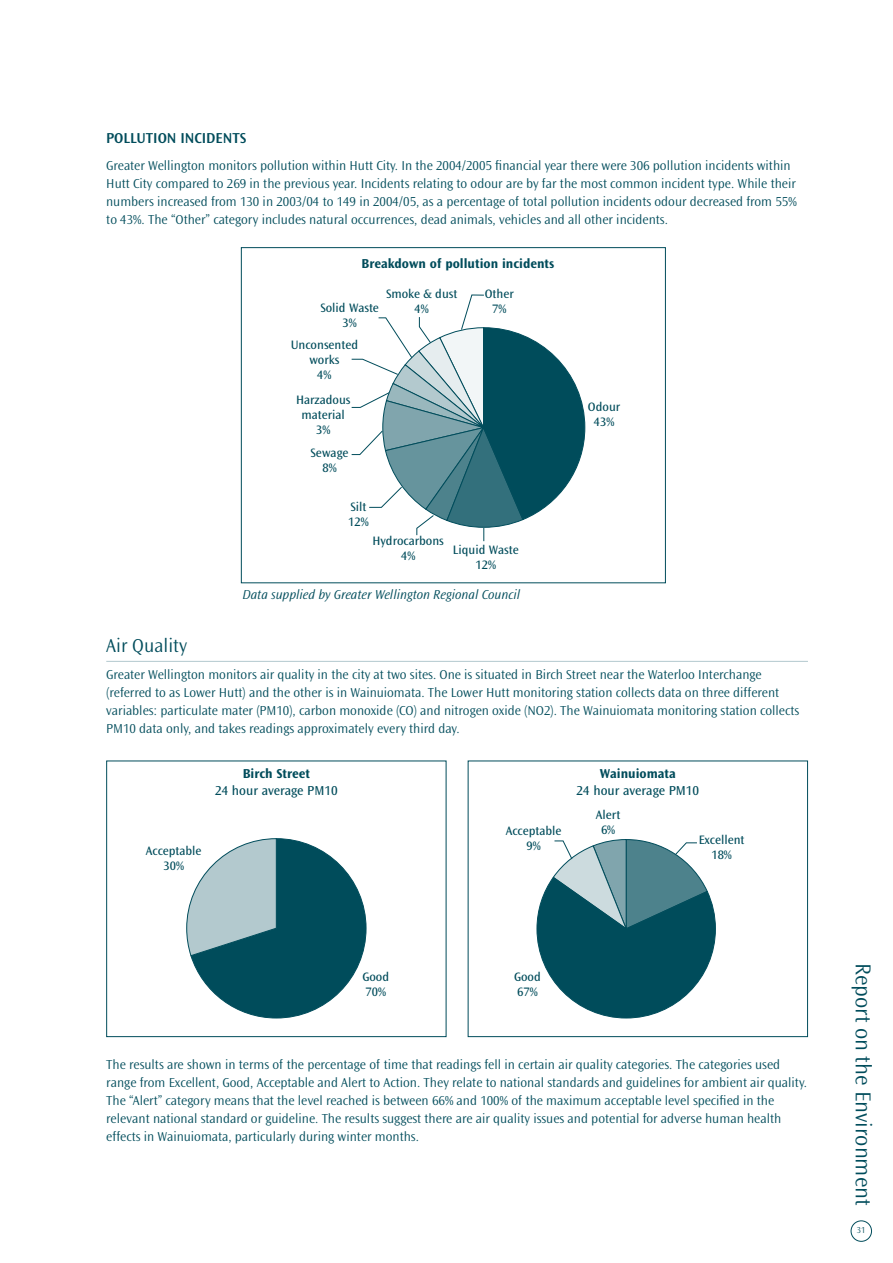
<style>
.page{position:relative;width:893px;height:1263px;background:#fff}
.page>*{position:absolute;margin:0;border:0;box-sizing:border-box;transform-origin:0 0}
.t1{font:300 22.5px "Ocean Sans";color:#004c5b}
.t2{font:300 19.5px "Ocean Sans";color:#004c5b}
.t3{font:600 15px "Ocean Sans";color:#004c5b}
.t4{font:300 13.5px/18px "Ocean Sans";color:#004c5b}
.t5{font:700 13.5px "Ocean Sans";color:#004c5b}
.t6{font:italic 300 13.5px "Ocean Sans";color:#004c5b}
.t7{font:13.5px "Ocean Sans";color:#004c5b}
.t8{font:12.75px/15px "Ocean Sans";color:#004c5b;text-align:center}
.t9{font:300 9px "Ocean Sans";color:#004c5b}
</style>
<div class="page">
<div style="left:851px;top:1220px;width:21px;height:22px;border:1px solid #004c5b;border-radius:50%"></div>
<div style="left:241px;top:247px;width:425px;height:336px;border:1px solid #004c5b"></div>
<svg style="left:351px;top:295px;width:235px;height:246px"></svg>
<hr style="left:106px;top:661px;width:702px;height:1px;background:#b3c9ce">
<div style="left:106px;top:760px;width:340px;height:277px;border:1px solid #004c5b"></div>
<svg style="left:186px;top:838px;width:181px;height:181px"></svg>
<div style="left:468px;top:760px;width:340px;height:277px;border:1px solid #004c5b"></div>
<svg style="left:536px;top:839px;width:180px;height:180px"></svg>
<p class="t3" style="left:106px;top:130px;width:39px">POLLUTION</p>
<p class="t3" style="left:180px;top:130px;width:13px">INCIDENTS</p>
<p class="t4" style="left:106px;top:156px;width:692px">Greater Wellington monitors pollution within Hutt City. In the 2004/2005 financial year there were 306 pollution incidents within Hutt City compared to 269 in the previous year. Incidents relating to odour are by far the most common incident type. While their numbers increased from 130 in 2003/04 to 149 in 2004/05, as a percentage of total pollution incidents odour decreased from 55% to 43%. The “Other” category includes natural occurrences, dead animals, vehicles and all other incidents.</p>
<p class="t5" style="left:362px;top:256px;width:194px">Breakdown of pollution incidents</p>
<p class="t8" style="left:386px;top:286px;width:73px">Smoke &amp; dust<br>4%</p>
<p class="t8" style="left:485px;top:286px;width:31px">Other<br>7%</p>
<p class="t8" style="left:320px;top:301px;width:60px">Solid Waste<br>3%</p>
<p class="t8" style="left:291px;top:338px;width:69px">Unconsented works<br>4%</p>
<p class="t8" style="left:296px;top:392px;width:56px">Harzadous material<br>3%</p>
<p class="t8" style="left:311px;top:446px;width:39px">Sewage<br>8%</p>
<p class="t8" style="left:348px;top:500px;width:22px;text-align:left">Silt<br>12%</p>
<p class="t8" style="left:372px;top:534px;width:73px">Hydrocarbons<br>4%</p>
<p class="t8" style="left:453px;top:542px;width:67px">Liquid Waste<br>12%</p>
<p class="t8" style="left:588px;top:400px;width:34px">Odour<br>43%</p>
<p class="t6" style="left:242px;top:587px;width:279px">Data supplied by Greater Wellington Regional Council</p>
<h2 class="t2" style="left:106px;top:635px;width:82px">Air Quality</h2>
<p class="t4" style="left:106px;top:666px;width:694px">Greater Wellington monitors air quality in the city at two sites. One is situated in Birch Street near the Waterloo Interchange (referred to as Lower Hutt) and the other is in Wainuiomata. The Lower Hutt monitoring station collects data on three different variables: particulate mater (PM10), carbon monoxide (CO) and nitrogen oxide (NO2). The Wainuiomata monitoring station collects PM10 data only, and takes readings approximately every third day.</p>
<p class="t5" style="left:243px;top:766px;width:69px">Birch Street</p>
<p class="t7" style="left:215px;top:783px;width:124px">24 hour average PM10</p>
<p class="t8" style="left:146px;top:843px;width:57px">Acceptable<br>30%</p>
<p class="t8" style="left:362px;top:970px;width:28px;text-align:left">Good<br>70%</p>
<p class="t8" style="left:506px;top:824px;width:57px">Acceptable<br>9%</p>
<p class="t5" style="left:600px;top:766px;width:77px">Wainuiomata</p>
<p class="t7" style="left:576px;top:783px;width:124px">24 hour average PM10</p>
<p class="t8" style="left:596px;top:807px;width:26px">Alert<br>6%</p>
<p class="t8" style="left:699px;top:833px;width:47px">Excellent<br>18%</p>
<p class="t8" style="left:514px;top:970px;width:28px;text-align:left">Good<br>67%</p>
<p class="t4" style="left:106px;top:1055px;width:702px">The results are shown in terms of the percentage of time that readings fell in certain air quality categories. The categories used range from Excellent, Good, Acceptable and Alert to Action. They relate to national standards and guidelines for ambient air quality.<br>The “Alert” category means that the level reached is between 66% and 100% of the maximum acceptable level specified in the relevant national standard or guideline. The results suggest there are air quality issues and potential for adverse human health effects in Wainuiomata, particularly during winter months.</p>
<h1 class="t1" style="left:876px;top:963px;width:244px;rotate:90deg">Report on the Environment</h1>
<p class="t9" style="left:857px;top:1225px;width:10px">31</p>
</div>
